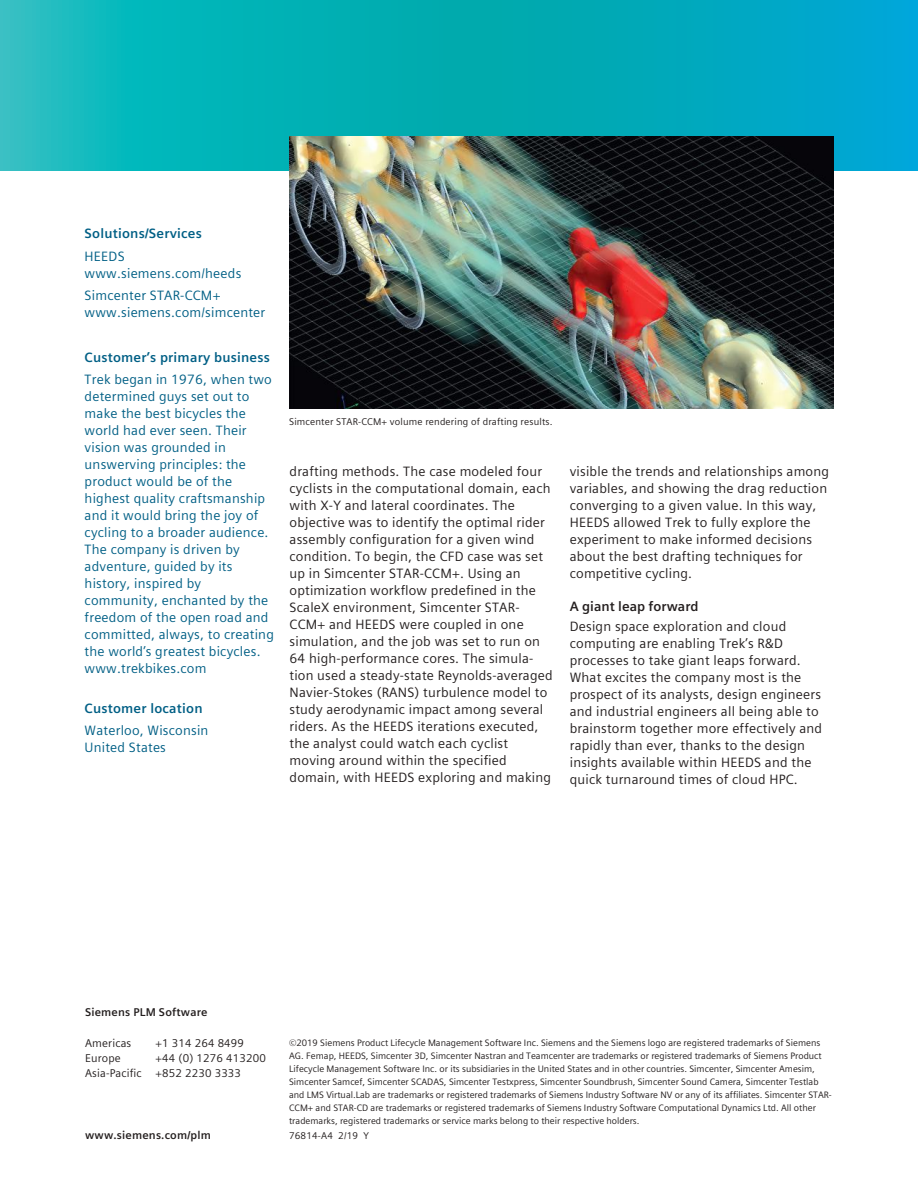
<style>
.page{position:relative;width:918px;height:1188px;background:#fff}
.page>*{position:absolute;margin:0;border:0;box-sizing:border-box;transform-origin:0 0}
.t1{font:13.5px/17px "Siemens Sans Global";letter-spacing:.015em;color:#241f1f}
.t2{font:13.5px/17px "Siemens Sans Global";letter-spacing:.015em;color:#005f85}
.t3{font:700 13.5px "Siemens Sans Global";letter-spacing:.015em;color:#005f85}
.t4{font:700 13.5px "Siemens Sans Global";color:#241f1f}
.t5{font:11.25px/14.9px "Siemens Sans Global";letter-spacing:.015em;color:#241f1f}
.t6{font:700 11.25px "Siemens Sans Global";letter-spacing:.015em;color:#241f1f}
.t7{font:9.75px "Siemens Sans Global";letter-spacing:.015em;color:#241f1f}
.t8{font:9.3px/13px "Siemens Sans Global";color:#241f1f}
</style>
<div class="page">
<svg style="left:0;top:0;width:918px;height:170px;background:#06afbb"></svg>
<img style="left:289px;top:136px;width:544px;height:272px">
<p class="t3" style="left:85px;top:223px;width:119px">Solutions/Services</p>
<p class="t2" style="left:85px;top:247px;width:158px">HEEDS www.siemens.com/heeds</p>
<p class="t2" style="left:85px;top:287px;width:182px">Simcenter STAR-CCM+ www.siemens.com/simcenter</p>
<p class="t3" style="left:85px;top:347px;width:187px">Customer’s primary business</p>
<p class="t2" style="left:85px;top:371px;width:191px">Trek began in 1976, when two determined guys set out to make the best bicycles the world had ever seen. Their vision was grounded in unswerving principles: the product would be of the highest quality craftsmanship and it would bring the joy of cycling to a broader audience.<br>The company is driven by adventure, guided by its history, inspired by community, enchanted by the freedom of the open road and committed, always, to creating the world’s greatest bicycles. www.trekbikes.com</p>
<p class="t3" style="left:85px;top:698px;width:119px">Customer location</p>
<p class="t2" style="left:85px;top:722px;width:125px">Waterloo, Wisconsin<br>United States</p>
<p class="t7" style="left:289px;top:414px;width:265px">Simcenter STAR-CCM+ volume rendering of drafting results.</p>
<p class="t1" style="left:290px;top:463px;width:265px">drafting methods. The case modeled four cyclists in the computational domain, each with X-Y and lateral coordinates. The objective was to identify the optimal rider assembly configuration for a given wind condition. To begin, the CFD case was set up in Simcenter STAR-CCM+. Using an optimization workflow predefined in the ScaleX environment, Simcenter STAR-CCM+ and HEEDS were coupled in one simulation, and the job was set to run on 64 high-performance cores. The simula&shy;tion used a steady-state Reynolds-averaged Navier-Stokes (RANS) turbulence model to study aerodynamic impact among several riders. As the HEEDS iterations executed, the analyst could watch each cyclist moving around within the specified domain, with HEEDS exploring and making</p>
<p class="t1" style="left:570px;top:463px;width:261px">visible the trends and relationships among variables, and showing the drag reduction converging to a given value. In this way, HEEDS allowed Trek to fully explore the experiment to make informed decisions about the best drafting techniques for competitive cycling.</p>
<p class="t4" style="left:570px;top:596px;width:130px">A giant leap forward</p>
<p class="t1" style="left:570px;top:618px;width:254px">Design space exploration and cloud computing are enabling Trek’s R&amp;D processes to take giant leaps forward.<br>What excites the company most is the prospect of its analysts, design engineers and industrial engineers all being able to brainstorm together more effectively and rapidly than ever, thanks to the design insights available within HEEDS and the quick turnaround times of cloud HPC.</p>
<p class="t6" style="left:85px;top:1003px;width:124px">Siemens PLM Software</p>
<p class="t5" style="left:85px;top:1036px;width:48px">Americas</p>
<p class="t5" style="left:156px;top:1036px;width:90px">+1 314 264 8499</p>
<p class="t5" style="left:85px;top:1051px;width:37px">Europe</p>
<p class="t5" style="left:85px;top:1051px;width:182px;text-indent:71px">+44 (0) 1276 413200<br>Asia-Pacific +852 2230 3333</p>
<p class="t8" style="left:289px;top:1036px;width:544px">©2019 Siemens Product Lifecycle Management Software Inc. Siemens and the Siemens logo are registered trademarks of Siemens AG. Femap, HEEDS, Simcenter 3D, Simcenter Nastran and Teamcenter are trademarks or registered trademarks of Siemens Product Lifecycle Management Software Inc. or its subsidiaries in the United States and in other countries. Simcenter, Simcenter Amesim, Simcenter Samcef, Simcenter SCADAS, Simcenter Testxpress, Simcenter Soundbrush, Simcenter Sound Camera, Simcenter Testlab and LMS Virtual.Lab are trademarks or registered trademarks of Siemens Industry Software NV or any of its affiliates. Simcenter STAR-CCM+ and STAR-CD are trademarks or registered trademarks of Siemens Industry Software Computational Dynamics Ltd. All other trademarks, registered trademarks or service marks belong to their respective holders.</p>
<p class="t6" style="left:85px;top:1126px;width:127px">www.siemens.com/plm</p>
<p class="t7" style="left:289px;top:1128px;width:81px">76814-A4 2/19 Y</p>
</div>
